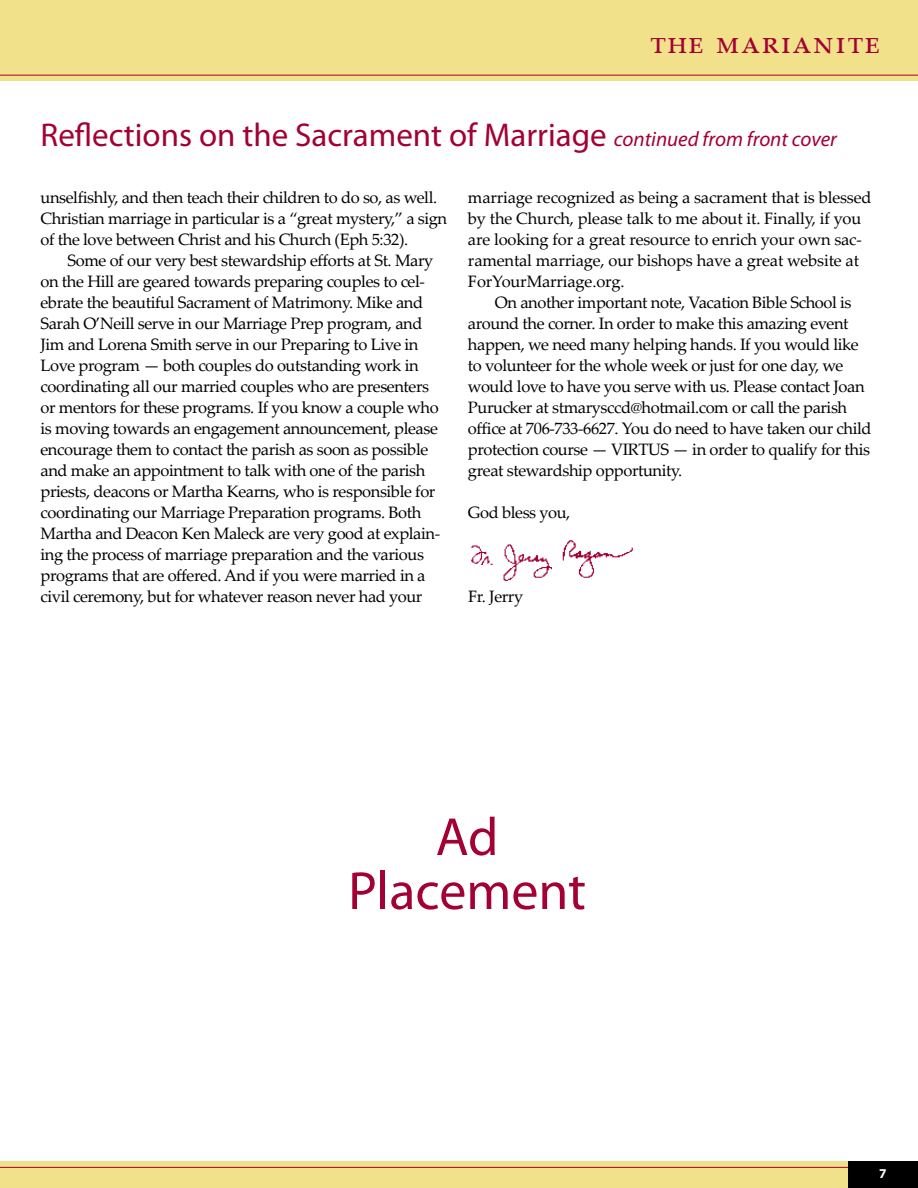
<style>
.page{position:relative;width:918px;height:1188px;background:#fff}
.page>*{position:absolute;margin:0;border:0;box-sizing:border-box;transform-origin:0 0}
.t1{font:54px/54px "Myriad Pro";color:#a30134;text-align:center}
.t2{font:33px "Myriad Pro";color:#a30134}
.t3{font:33px "Palatino Linotype";color:#a30134}
.t4{font:16.5px/21px "Palatino Linotype";letter-spacing:-.025em;color:#000}
.t5{font:700 13.5px "Myriad Pro";color:#fff}
.s1{font-style:italic;font-size:21px}
</style>
<div class="page">
<div style="left:0;top:1161px;width:918px;height:27px;background:#f2e18b"></div>
<hr style="left:0;top:1167px;width:918px;height:1px;background:#a30134">
<div style="left:848px;top:1161px;width:70px;height:27px;background:#000"></div>
<div style="left:0;top:0;width:918px;height:81px;background:#f2e18b"></div>
<hr style="left:0;top:75px;width:918px;height:1px;background:#a30134">
<img style="left:471px;top:540px;width:162px;height:41px">
<h2 class="t3" style="left:650px;top:19px;width:232px">the marianite</h2>
<h2 class="t2" style="left:40px;top:115px;width:798px">Reflections on the Sacrament of Marriage <span class="s1">continued from front cover</span></h2>
<p class="t4" style="left:40px;top:186px;width:408px">unselfishly, and then teach their children to do so, as well.<br>Christian marriage in particular is a “great mystery,” a sign of the love between Christ and his Church (Eph 5:32).</p>
<p class="t4" style="left:40px;top:249px;width:401px;text-indent:27px">Some of our very best stewardship efforts at St. Mary on the Hill are geared towards preparing couples to cel&shy;ebrate the beautiful Sacrament of Matrimony. Mike and Sarah O’Neill serve in our Marriage Prep program, and Jim and Lorena Smith serve in our Preparing to Live in Love program — both couples do outstanding work in coordinating all our married couples who are presenters or mentors for these programs. If you know a couple who is moving towards an engagement announcement, please encourage them to contact the parish as soon as possible and make an appointment to talk with one of the parish priests, deacons or Martha Kearns, who is responsible for coordinating our Marriage Preparation programs. Both Martha and Deacon Ken Maleck are very good at explain&shy;ing the process of marriage preparation and the various programs that are offered. And if you were married in a civil ceremony, but for whatever reason never had your</p>
<p class="t4" style="left:468px;top:186px;width:405px">marriage recognized as being a sacrament that is blessed by the Church, please talk to me about it. Finally, if you are looking for a great resource to enrich your own sac&shy;ramental marriage, our bishops have a great website at ForYourMarriage.org.</p>
<p class="t4" style="left:468px;top:291px;width:405px;text-indent:27px">On another important note, Vacation Bible School is around the corner. In order to make this amazing event happen, we need many helping hands. If you would like to volunteer for the whole week or just for one day, we would love to have you serve with us. Please contact Joan Purucker at stmarysccd@hotmail.com or call the parish office at 706-733-6627. You do need to have taken our child protection course — VIRTUS — in order to qualify for this great stewardship opportunity.</p>
<p class="t4" style="left:468px;top:501px;width:104px">God bless you,</p>
<p class="t4" style="left:468px;top:585px;width:57px">Fr. Jerry</p>
<h1 class="t1" style="left:348px;top:809px;width:239px">Ad<br>Placement</h1>
<p class="t5" style="left:879px;top:1164px;width:9px">7</p>
</div>
